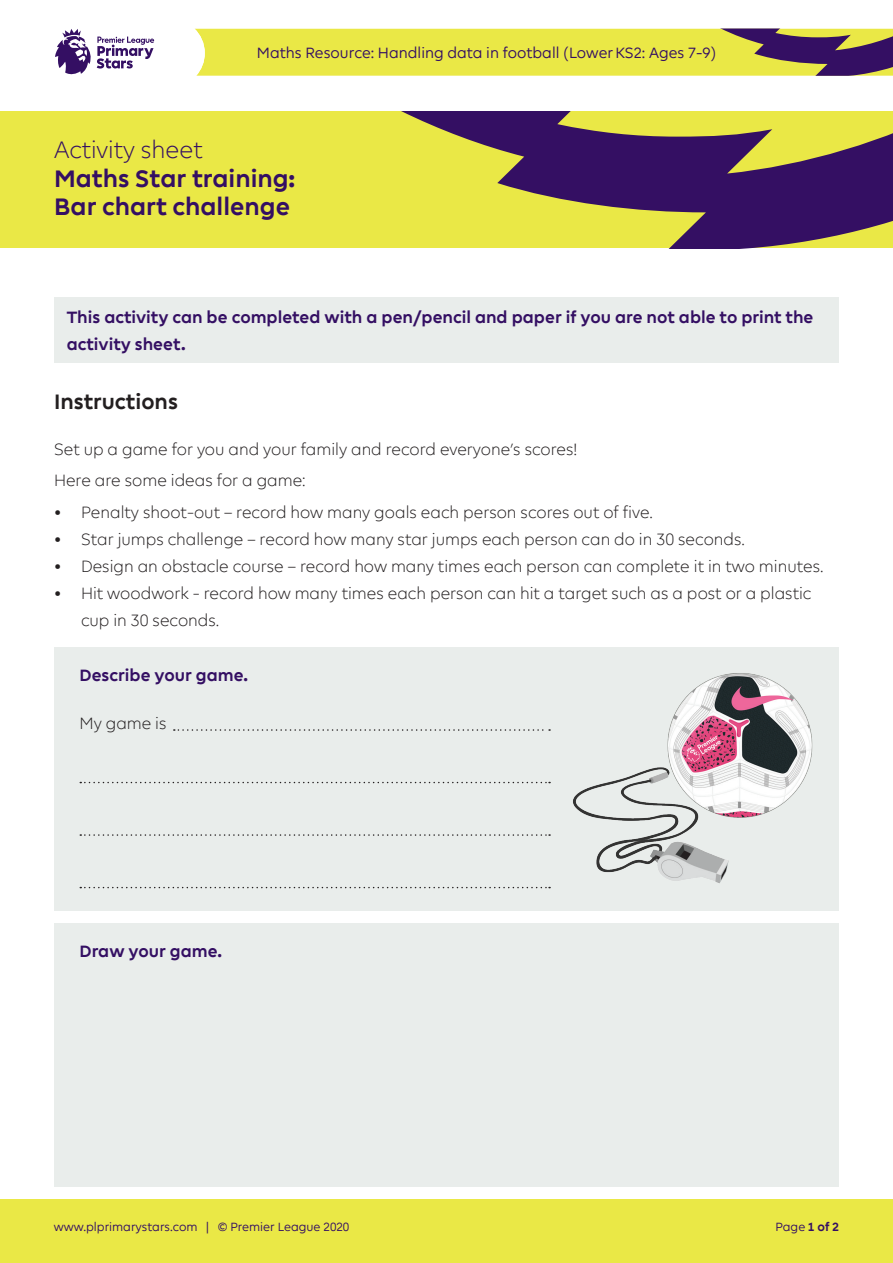
<style>
.page{position:relative;width:893px;height:1263px;background:#fff}
.page>*{position:absolute;margin:0;border:0;box-sizing:border-box;transform-origin:0 0}
.Resource_Title_Purpl{font:700 24px/28.8px "Premier League";color:#340f63}
.Resource_Identifier{font:300 24px "Premier League";color:#340f63}
.Instructions{font:700 21px "Premier League";color:#231f20}
.Body{font:300 16.5px/27px "Premier League";color:#231f20}
.Body-2{font:700 16.5px/27px "Premier League";color:#340f63}
.Purple_Header{font:700 16.5px "Premier League";color:#340f63}
.Resource_Pack_Title{font:15px "Premier League";color:#340f63}
.t1{font:12px "Premier League";color:#340f63}
.s1{font-style:inherit}
.s2{font-weight:700}
</style>
<div class="page">
<div style="left:0;top:111px;width:893px;height:137px;background:#eae846"></div>
<svg style="left:401px;top:111px;width:492px;height:137px;fill:#340f63"></svg>
<svg style="left:195px;top:28px;width:698px;height:48px;background:#d3cd4f"></svg>
<div style="left:0;top:1199px;width:893px;height:64px;background:#eae846"></div>
<svg style="left:55px;top:29px;width:99px;height:46px"></svg>
<div style="left:54px;top:298px;width:785px;height:65px;background:#e9edeb"></div>
<div style="left:54px;top:647px;width:785px;height:263px;background:#e9edeb"></div>
<svg style="left:174px;top:729px;width:376px;height:2px"></svg>
<svg style="left:80px;top:782px;width:470px;height:1px"></svg>
<svg style="left:80px;top:834px;width:470px;height:2px"></svg>
<svg style="left:80px;top:887px;width:470px;height:1px"></svg>
<img style="left:573px;top:673px;width:240px;height:210px">
<div style="left:54px;top:923px;width:785px;height:264px;background:#e9edeb"></div>
<p class="Resource_Pack_Title" style="left:257px;top:44px;width:461px">Maths Resource: Handling data in football (<span class="s1">Lower</span> KS2: Ages 7-<span class="s1">9</span>)</p>
<p class="Resource_Identifier" style="left:54px;top:136px;width:150px">Activity sheet</p>
<p class="Resource_Title_Purpl" style="left:54px;top:164px;width:243px">Maths Star training:<br>Bar chart challenge</p>
<p class="Body-2" style="left:67px;top:304px;width:748px">This activity can be completed with a pen/pencil and paper if you are not able to print the activity sheet.</p>
<p class="Instructions" style="left:54px;top:390px;width:126px">Instructions</p>
<p class="Body" style="left:54px;top:436px;width:525px">Set up a game for you and your family and record everyone’s scores!</p>
<p class="Body" style="left:54px;top:467px;width:253px">Here are some ideas for a game:</p>
<p class="Body" style="left:54px;top:499px;width:601px">• Penalty shoot-out – record how many goals each person scores out of five.</p>
<p class="Body" style="left:54px;top:526px;width:692px">• Star jumps challenge – record how many star jumps each person can do in 30 seconds.</p>
<p class="Body" style="left:54px;top:553px;width:771px">• Design an obstacle course – record how many times each person can complete it in two minutes.</p>
<p class="Body" style="left:81px;top:580px;width:732px;text-indent:-27px">• Hit woodwork - record how many times each person can hit a target such as a post or a plastic cup in 30 seconds.</p>
<p class="Purple_Header" style="left:80px;top:666px;width:170px">Describe your game.</p>
<p class="Body" style="left:80px;top:710px;width:89px">My game is</p>
<p class="Purple_Header" style="left:80px;top:942px;width:144px">Draw your game.</p>
<p class="t1" style="left:54px;top:1220px;width:297px">www.plprimarystars.com | © Premier League 2020</p>
<p class="t1" style="left:775px;top:1220px;width:65px">Page <span class="s2">1 of 2</span></p>
</div>
